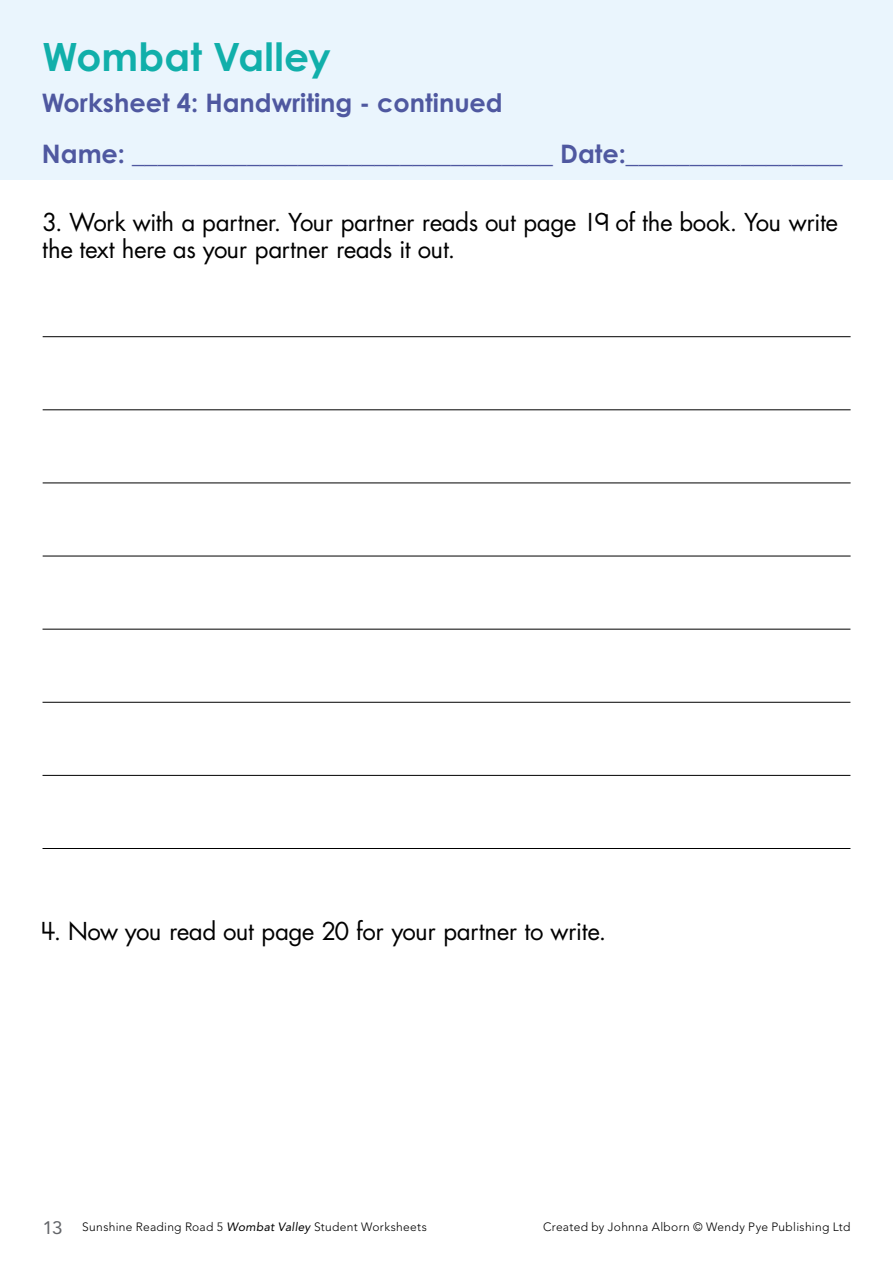
<style>
.page{position:relative;width:893px;height:1263px;background:#fff}
.page>*{position:absolute;margin:0;border:0;box-sizing:border-box;transform-origin:0 0}
.t1{font:700 39px "Century Gothic Pro";letter-spacing:.005em;color:#11afaa}
.t2{font:700 25.5px/51px "Century Gothic Pro";color:#4f58a0}
.t3{font:24px/27px "US Asunshine";color:#000}
.t4{font:18px "Avenir LT Std";color:#636569;scale:1.05 1}
.t5{font:300 12px "Avenir LT Std";letter-spacing:.025em;color:#000}
.s1{font-weight:400;font-style:italic}
</style>
<div class="page">
<div style="left:0;top:0;width:893px;height:179px;background:#eaf5fd"></div>
<hr style="left:43px;top:336px;width:808px;height:1px;background:#000">
<hr style="left:43px;top:409px;width:808px;height:1px;background:#000">
<hr style="left:43px;top:482px;width:808px;height:1px;background:#000">
<hr style="left:43px;top:556px;width:808px;height:1px;background:#000">
<hr style="left:43px;top:629px;width:807px;height:1px;background:#000">
<hr style="left:43px;top:702px;width:807px;height:1px;background:#000">
<hr style="left:43px;top:775px;width:807px;height:1px;background:#000">
<hr style="left:43px;top:848px;width:807px;height:1px;background:#000">
<h1 class="t1" style="left:43px;top:33px;width:289px">Wombat Valley</h1>
<p class="t2" style="left:42px;top:77px;width:802px">Worksheet 4: Handwriting - continued<br>Name: _________________________________ Date:_________________</p>
<p class="t3" style="left:43px;top:208px;width:796px">3. Work with a partner. Your partner reads out page 19 of the book. You write the text here as your partner reads it out.</p>
<p class="t3" style="left:42px;top:917px;width:565px">4. Now you read out page 20 for your partner to write.</p>
<p class="t4" style="left:43px;top:1217px;width:21px">13</p>
<p class="t5" style="left:82px;top:1220px;width:346px">Sunshine Reading Road 5 <span class="s1">Wombat Valley</span> Student Worksheets</p>
<p class="t5" style="left:543px;top:1220px;width:309px">Created by Johnna Alborn © Wendy Pye Publishing Ltd</p>
</div>
